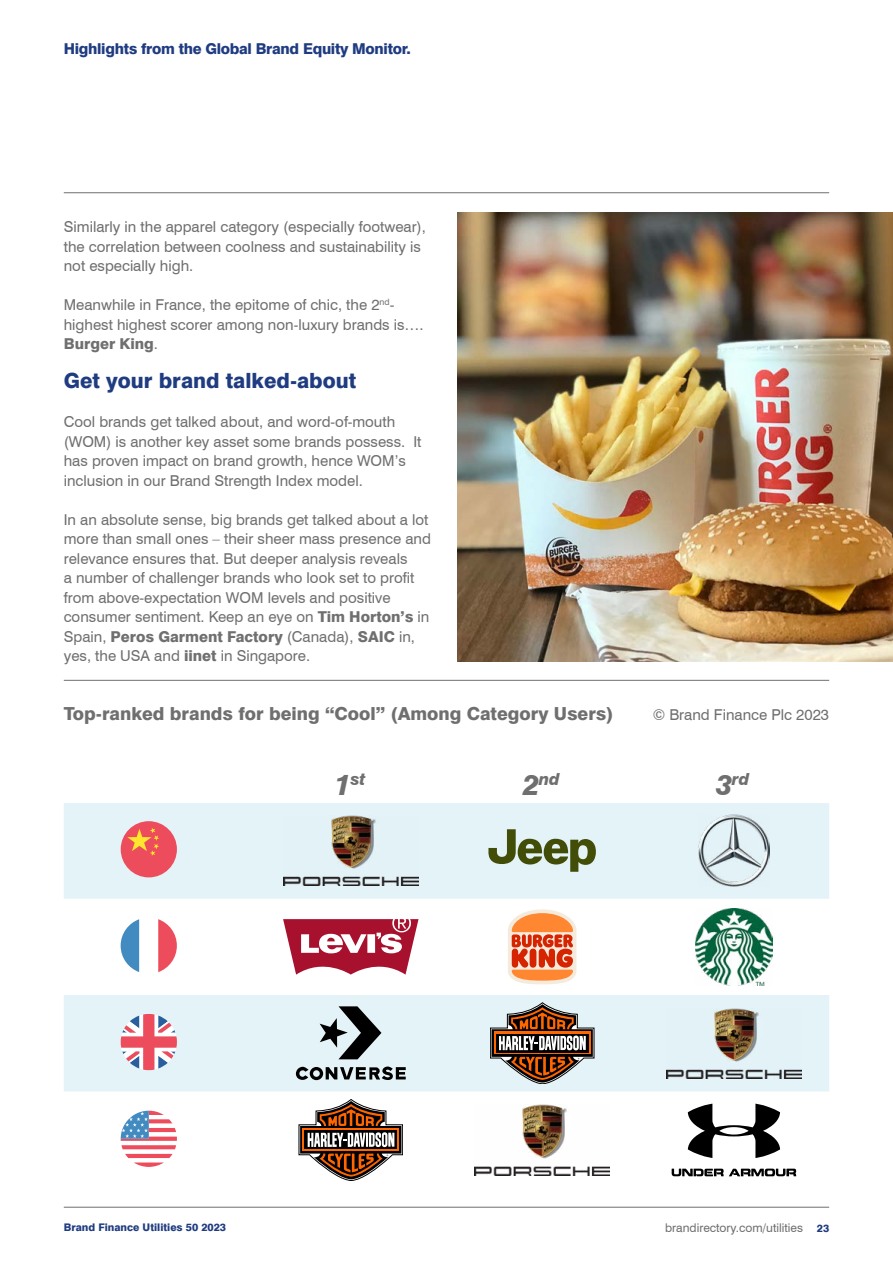
<style>
.page{position:relative;width:893px;height:1263px;background:#fff}
.page>*{position:absolute;margin:0;border:0;box-sizing:border-box;transform-origin:0 0}
.t1{font:800 21px "Swiss 721 BT";color:#203c81}
.t2{font:800 18px "Swiss 721 BT";color:#706f6f}
.t3{font:italic 800 16.65px "Swiss 721 BT";color:#706f6f}
.t4{font:15px/19.5px "Swiss 721 BT";color:#706f6f}
.t5{font:800 15px "Swiss 721 BT";letter-spacing:-.02em;color:#203c81}
.t6{font:12px "Swiss 721 BT";color:#706f6f}
.t7{font:800 10.5px "Swiss 721 BT";color:#203c81}
.s1{font-weight:800}
.s2{font-size:28.5px}
.s3{font-weight:800;font-size:10.5px;color:#203c81}
</style>
<div class="page">
<hr style="left:64px;top:1207px;width:765px;height:1px;background:#706f6f">
<hr style="left:64px;top:192px;width:765px;height:1px;background:#706f6f">
<svg style="left:64px;top:803px;width:765px;height:288px;fill:#e4f3f8"></svg>
<img style="left:283px;top:815px;width:135px;height:71px">
<svg style="left:488px;top:829px;width:108px;height:43px;background:#a3b198"></svg>
<img style="left:698px;top:815px;width:72px;height:71px">
<svg style="left:283px;top:919px;width:135px;height:56px"></svg>
<svg style="left:508px;top:909px;width:68px;height:75px;background:#f09770"></svg>
<img style="left:696px;top:908px;width:76px;height:78px">
<svg style="left:320px;top:1006px;width:61px;height:53px;background:#868f92"></svg>
<svg style="left:296px;top:1066px;width:110px;height:14px;background:#747c7f"></svg>
<svg style="left:490px;top:1003px;width:104px;height:81px;background:#947e6f"></svg>
<img style="left:666px;top:1008px;width:136px;height:70px">
<svg style="left:299px;top:1099px;width:104px;height:81px"></svg>
<img style="left:474px;top:1105px;width:136px;height:70px">
<svg style="left:688px;top:1104px;width:92px;height:54px"></svg>
<svg style="left:672px;top:1168px;width:124px;height:8px"></svg>
<hr style="left:64px;top:680px;width:765px;height:1px;background:#706f6f">
<img style="left:458px;top:213px;width:435px;height:448px">
<div style="left:121px;top:821px;width:56px;height:56px;background:#e4f3f8"></div>
<svg style="left:121px;top:917px;width:56px;height:57px"></svg>
<div style="left:121px;top:1014px;width:56px;height:56px;background:#e4f3f8"></div>
<p class="t5" style="left:64px;top:39px;width:348px">Highlights from the Global Brand Equity Monitor.</p>
<p class="t4" style="left:64px;top:217px;width:364px">Similarly in the apparel category (especially footwear), the correlation between coolness and sustainability is not especially high.</p>
<p class="t4" style="left:64px;top:295px;width:361px">Meanwhile in France, the epitome of chic, the 2<sup>nd&shy;</sup>highest highest scorer among non-luxury brands is….<br><span class="s1">Burger King</span>.</p>
<h1 class="t1" style="left:64px;top:368px;width:294px">Get your brand talked-about</h1>
<p class="t4" style="left:64px;top:412px;width:359px">Cool brands get talked about, and word-of-mouth (WOM) is another key asset some brands possess. It has proven impact on brand growth, hence WOM’s inclusion in our Brand Strength Index model.</p>
<p class="t4" style="left:64px;top:509px;width:369px">In an absolute sense, big brands get talked about a lot more than small ones – their sheer mass presence and relevance ensures that. But deeper analysis reveals<br>a number of challenger brands who look set to profit from above-expectation WOM levels and positive consumer sentiment. Keep an eye on <span class="s1">Tim Horton’s</span> in Spain, <span class="s1">Peros Garment Factory</span> (Canada), <span class="s1">SAIC</span> in, yes, the USA and <span class="s1">iinet</span> in Singapore.</p>
<p class="t2" style="left:64px;top:702px;width:551px">Top-ranked brands for being “Cool” (Among Category Users)</p>
<p class="t4" style="left:653px;top:704px;width:178px">© Brand Finance Plc 2023</p>
<p class="t3" style="left:334px;top:769px;width:33px"><span class="s2">1</span>st</p>
<p class="t3" style="left:523px;top:769px;width:38px"><span class="s2">2</span>nd</p>
<p class="t3" style="left:716px;top:769px;width:35px"><span class="s2">3</span>rd</p>
<p class="t7" style="left:64px;top:1221px;width:164px">Brand Finance Utilities 50 2023</p>
<p class="t6" style="left:665px;top:1220px;width:166px">brandirectory.com/utilities <span class="s3">23</span></p>
</div>
